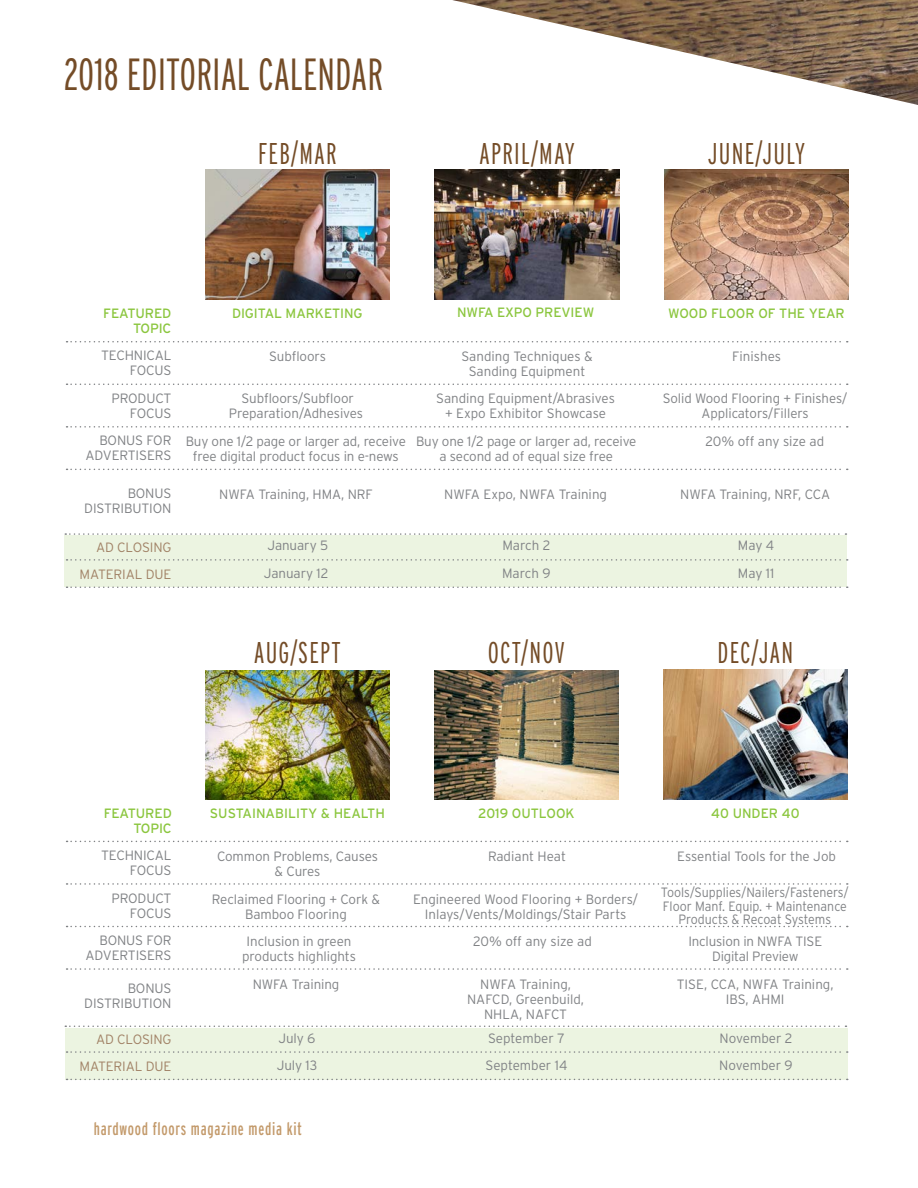
<style>
.page{position:relative;width:918px;height:1188px;background:#fff}
.page>*{position:absolute;margin:0;border:0;box-sizing:border-box;transform-origin:0 0}
.t1{font:300 extra-condensed 45px "Interstate";color:#744c27}
.t2{font:300 extra-condensed 30px "Interstate";letter-spacing:.04em;color:#744c27}
.t3{font:extra-condensed 18px "Interstate";letter-spacing:.04em;color:#c39a6b}
.t4{font:300 13.5px/15px "Interstate";letter-spacing:-.005em;color:#808285;text-align:center}
.t5{font:13.5px/15px "Interstate";letter-spacing:-.005em;color:#8bc63e;text-align:right}
.t6{font:300 13.5px/13.5px "Interstate";letter-spacing:-.005em;color:#808285;text-align:center;scale:.92 1}
.t7{font:300 13.5px "Interstate";letter-spacing:-.01em;color:#a18266}
</style>
<div class="page">
<img style="left:205px;top:169px;width:185px;height:130px">
<img style="left:435px;top:169px;width:184px;height:130px">
<img style="left:664px;top:169px;width:185px;height:130px">
<img style="left:205px;top:670px;width:185px;height:130px">
<img style="left:434px;top:670px;width:185px;height:130px">
<img style="left:663px;top:670px;width:185px;height:129px">
<svg style="left:67px;top:341px;width:781px;height:1px"></svg>
<svg style="left:67px;top:384px;width:781px;height:1px"></svg>
<svg style="left:67px;top:469px;width:781px;height:1px"></svg>
<svg style="left:67px;top:426px;width:781px;height:2px"></svg>
<div style="left:64px;top:535px;width:784px;height:52px;background:#ecf4e1"></div>
<svg style="left:67px;top:559px;width:781px;height:2px"></svg>
<svg style="left:65px;top:533px;width:781px;height:2px"></svg>
<svg style="left:67px;top:586px;width:781px;height:2px"></svg>
<svg style="left:67px;top:841px;width:781px;height:1px"></svg>
<svg style="left:67px;top:883px;width:781px;height:2px"></svg>
<svg style="left:67px;top:968px;width:781px;height:2px"></svg>
<svg style="left:67px;top:926px;width:781px;height:1px"></svg>
<div style="left:65px;top:1028px;width:783px;height:52px;background:#ecf4e1"></div>
<svg style="left:67px;top:1051px;width:781px;height:2px"></svg>
<svg style="left:65px;top:1026px;width:781px;height:1px"></svg>
<svg style="left:67px;top:1079px;width:781px;height:1px"></svg>
<img style="left:452px;top:0;width:466px;height:105px">
<p class="t1" style="left:64px;top:46px;width:321px">2018 EDITORIAL CALENDAR</p>
<p class="t2" style="left:258px;top:135px;width:80px">FEB/MAR</p>
<p class="t2" style="left:479px;top:135px;width:97px">APRIL/MAY</p>
<p class="t2" style="left:708px;top:135px;width:99px">JUNE/JULY</p>
<p class="t5" style="left:103px;top:305px;width:70px">FEATURED<br>TOPIC</p>
<p class="t4" style="left:101px;top:348px;width:72px;text-align:right">TECHNICAL<br>FOCUS</p>
<p class="t4" style="left:112px;top:390px;width:61px;text-align:right">PRODUCT<br>FOCUS</p>
<p class="t4" style="left:85px;top:433px;width:87px;text-align:right">BONUS FOR<br>ADVERTISERS</p>
<p class="t4" style="left:84px;top:486px;width:89px;text-align:right">BONUS<br>DISTRIBUTION</p>
<p class="t7" style="left:96px;top:539px;width:77px">AD CLOSING</p>
<p class="t7" style="left:80px;top:566px;width:93px">MATERIAL DUE</p>
<p class="t5" style="left:232px;top:306px;width:132px">DIGITAL MARKETING</p>
<p class="t5" style="left:457px;top:304px;width:139px">NWFA EXPO PREVIEW</p>
<p class="t5" style="left:668px;top:306px;width:178px">WOOD FLOOR OF THE YEAR</p>
<p class="t4" style="left:269px;top:349px;width:58px">Subfloors</p>
<p class="t4" style="left:461px;top:349px;width:133px">Sanding Techniques &amp;<br>Sanding Equipment</p>
<p class="t4" style="left:732px;top:349px;width:50px">Finishes</p>
<p class="t4" style="left:229px;top:391px;width:136px">Subfloors/Subfloor<br>Preparation/Adhesives</p>
<p class="t4" style="left:436px;top:391px;width:180px">Sanding Equipment/Abrasives + Expo Exhibitor Showcase</p>
<p class="t4" style="left:663px;top:391px;width:186px">Solid Wood Flooring + Finishes/<br>Applicators/Fillers</p>
<p class="t4" style="left:186px;top:433px;width:222px">Buy one 1/2 page or larger ad, receive free digital product focus in e-news</p>
<p class="t4" style="left:416px;top:433px;width:222px">Buy one 1/2 page or larger ad, receive a second ad of equal size free</p>
<p class="t4" style="left:706px;top:433px;width:120px">20% off any size ad</p>
<p class="t4" style="left:219px;top:486px;width:155px">NWFA Training, HMA, NRF</p>
<p class="t4" style="left:444px;top:486px;width:164px">NWFA Expo, NWFA Training</p>
<p class="t4" style="left:680px;top:486px;width:151px">NWFA Training, NRF, CCA</p>
<p class="t4" style="left:267px;top:538px;width:62px">January 5</p>
<p class="t4" style="left:502px;top:538px;width:50px">March 2</p>
<p class="t4" style="left:738px;top:538px;width:38px">May 4</p>
<p class="t4" style="left:264px;top:565px;width:66px">January 12</p>
<p class="t4" style="left:502px;top:565px;width:50px">March 9</p>
<p class="t4" style="left:738px;top:565px;width:38px">May 11</p>
<p class="t2" style="left:254px;top:634px;width:88px">AUG/SEPT</p>
<p class="t2" style="left:488px;top:634px;width:79px">OCT/NOV</p>
<p class="t2" style="left:718px;top:634px;width:77px">DEC/JAN</p>
<p class="t5" style="left:104px;top:806px;width:70px">FEATURED</p>
<p class="t5" style="left:210px;top:806px;width:177px">SUSTAINABILITY &amp; HEALTH</p>
<p class="t5" style="left:478px;top:806px;width:98px">2019 OUTLOOK</p>
<p class="t5" style="left:711px;top:806px;width:90px">40 UNDER 40</p>
<p class="t5" style="left:133px;top:821px;width:40px">TOPIC</p>
<p class="t4" style="left:101px;top:848px;width:72px;text-align:right">TECHNICAL<br>FOCUS</p>
<p class="t4" style="left:112px;top:890px;width:61px;text-align:right">PRODUCT<br>FOCUS</p>
<p class="t4" style="left:86px;top:932px;width:87px;text-align:right">BONUS FOR<br>ADVERTISERS</p>
<p class="t4" style="left:84px;top:981px;width:89px;text-align:right">BONUS<br>DISTRIBUTION</p>
<p class="t7" style="left:96px;top:1031px;width:77px">AD CLOSING</p>
<p class="t7" style="left:80px;top:1058px;width:93px">MATERIAL DUE</p>
<p class="t4" style="left:217px;top:849px;width:163px">Common Problems, Causes</p>
<p class="t4" style="left:275px;top:864px;width:47px">&amp; Cures</p>
<p class="t4" style="left:488px;top:849px;width:80px">Radiant Heat</p>
<p class="t4" style="left:677px;top:849px;width:160px">Essential Tools for the Job</p>
<p class="t4" style="left:212px;top:891px;width:170px">Reclaimed Flooring + Cork &amp;<br>Bamboo Flooring</p>
<p class="t4" style="left:413px;top:891px;width:227px">Engineered Wood Flooring + Borders/<br>Inlays/Vents/Moldings/Stair Parts</p>
<p class="t6" style="left:661px;top:885px;width:206px">Tools/Supplies/Nailers/Fasteners/<br>Floor Manf. Equip. + Maintenance<br>Products &amp; Recoat Systems</p>
<p class="t4" style="left:242px;top:934px;width:115px">Inclusion in green products highlights</p>
<p class="t4" style="left:473px;top:934px;width:120px">20% off any size ad</p>
<p class="t4" style="left:688px;top:934px;width:135px">Inclusion in NWFA TISE<br>Digital Preview</p>
<p class="t4" style="left:253px;top:976px;width:88px">NWFA Training</p>
<p class="t4" style="left:467px;top:976px;width:119px">NWFA Training,<br>NAFCD, Greenbuild,<br>NHLA, NAFCT</p>
<p class="t4" style="left:677px;top:976px;width:158px">TISE, CCA, NWFA Training,<br>IBS, AHMI</p>
<p class="t4" style="left:278px;top:1030px;width:39px">July 6</p>
<p class="t4" style="left:488px;top:1030px;width:78px">September 7</p>
<p class="t4" style="left:720px;top:1030px;width:75px">November 2</p>
<p class="t4" style="left:277px;top:1058px;width:42px">July 13</p>
<p class="t4" style="left:486px;top:1058px;width:83px">September 14</p>
<p class="t4" style="left:719px;top:1058px;width:75px">November 9</p>
<p class="t3" style="left:94px;top:1118px;width:209px">hardwood floors magazine media kit</p>
</div>
